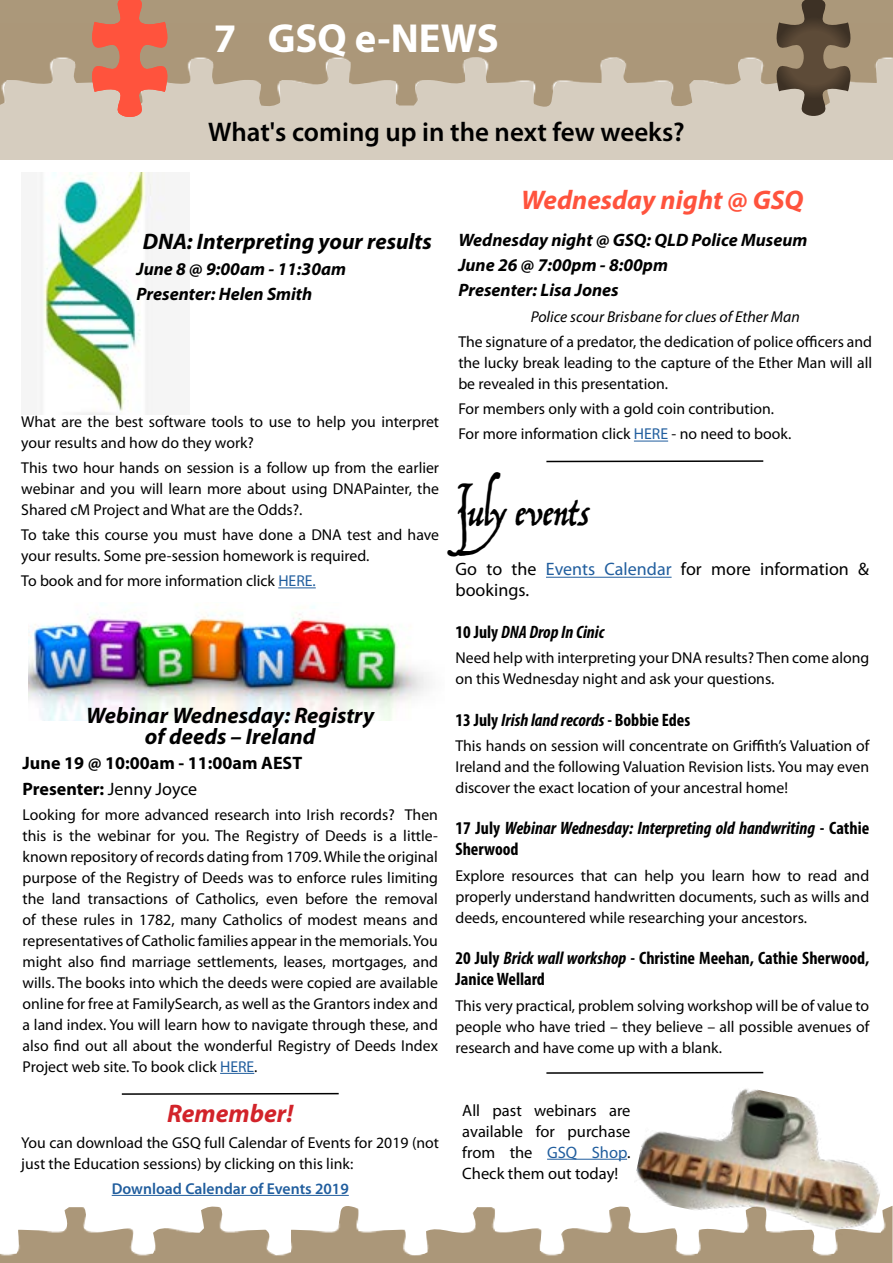
<style>
.page{position:relative;width:893px;height:1263px;background:#fff}
.page>*{position:absolute;margin:0;border:0;box-sizing:border-box;transform-origin:0 0}
.t1{font:700 40.65px "Myriad Pro";color:#fff}
.t2{font:36px "P22 Operina Fiore";letter-spacing:-.01em;color:#000}
.t3{font:600 27px "Myriad Pro";color:#000}
.t4{font:italic 700 27px "Myriad Pro";color:#ff533d}
.t5{font:italic 700 25.5px "Myriad Pro";color:#d2232a}
.t6{font:italic 700 22.5px/21px "Myriad Pro";color:#000;text-align:center}
.t7{font:italic 700 18px/25.2px "Myriad Pro";color:#000}
.t8{font:700 condensed 18px/21px "Myriad Pro";color:#000}
.t9{font:italic 700 condensed 18px/21px "Myriad Pro";color:#000}
.t10{font:18px/21px "Myriad Pro";color:#000}
.t11{font:700 18px/25.2px "Myriad Pro";color:#000}
.t12{font:16.5px/21px "Myriad Pro";color:#000;text-align:justify}
.t13{font:15.75px/21px "Myriad Pro";color:#000;text-align:justify}
.t14{font:italic 15.75px "Myriad Pro";color:#000}
.t15{font:600 15.75px "Myriad Pro";color:#215e9e}
.s1{color:#215e9e}
.s2{font-weight:400}
.s3{font-style:normal}
.s4{font-style:italic}
</style>
<div class="page">
<img style="left:40px;top:173px;width:127px;height:242px">
<img style="left:29px;top:606px;width:400px;height:114px">
<div style="left:0;top:57px;width:893px;height:102px;background:#d6cdbf"></div>
<img style="left:0;top:23px;width:893px;height:84px">
<div style="left:0;top:0;width:893px;height:23px;background:#ab987a"></div>
<svg style="left:773px;top:0;width:81px;height:116px"></svg>
<svg style="left:89px;top:0;width:82px;height:117px"></svg>
<img style="left:0;top:1206px;width:892px;height:57px">
<hr style="left:122px;top:1093px;width:217px;height:2px;background:#000">
<hr style="left:546px;top:460px;width:217px;height:2px;background:#000">
<hr style="left:112px;top:1195px;width:237px;height:1px;background:#215e9e">
<hr style="left:278px;top:587px;width:38px;height:1px;background:#215e9e">
<hr style="left:220px;top:1073px;width:34px;height:1px;background:#215e9e">
<hr style="left:634px;top:441px;width:34px;height:1px;background:#215e9e">
<hr style="left:546px;top:577px;width:126px;height:1px;background:#215e9e">
<hr style="left:546px;top:1072px;width:217px;height:2px;background:#000">
<img style="left:631px;top:1071px;width:262px;height:175px">
<hr style="left:547px;top:1159px;width:80px;height:1px;background:#215e9e">
<h1 class="t1" style="left:214px;top:12px;width:286px">7 GSQ e-NEWS</h1>
<h3 class="t3" style="left:208px;top:114px;width:478px">What's coming up in the next few weeks?</h3>
<h3 class="t6" style="left:143px;top:231px;width:291px">DNA: Interpreting your results</h3>
<p class="t7" style="left:137px;top:255px;width:211px">June 8 @ 9:00am - 11:30am<br>Presenter: Helen Smith</p>
<p class="t13" style="left:21px;top:410px;width:419px">What are the best software tools to use to help you interpret your results and how do they work?</p>
<p class="t13" style="left:21px;top:457px;width:419px">This two hour hands on session is a follow up from the earlier webinar and you will learn more about using DNAPainter, the Shared cM Project and What are the Odds?.</p>
<p class="t13" style="left:21px;top:524px;width:419px">To take this course you must have done a DNA test and have your results. Some pre-session homework is required.</p>
<p class="t13" style="left:21px;top:570px;width:296px">To book and for more information click <span class="s1">HERE.</span></p>
<h3 class="t6" style="left:86px;top:704px;width:290px">Webinar Wednesday: Registry of deeds – Ireland</h3>
<p class="t11" style="left:23px;top:750px;width:281px">June 19 @ 10:00am - 11:00am AEST<br>Presenter: <span class="s2">Jenny Joyce</span></p>
<p class="t13" style="left:23px;top:804px;width:417px">Looking for more advanced research into Irish records? Then this is the webinar for you. The Registry of Deeds is a little&shy;known repository of records dating from 1709. While the original purpose of the Registry of Deeds was to enforce rules limiting the land transactions of Catholics, even before the removal of these rules in 1782, many Catholics of modest means and representatives of Catholic families appear in the memorials. You might also find marriage settlements, leases, mortgages, and wills. The books into which the deeds were copied are available online for free at FamilySearch, as well as the Grantors index and a land index. You will learn how to navigate through these, and also find out all about the wonderful Registry of Deeds Index Project web site. To book click <span class="s1">HERE</span>.</p>
<h3 class="t4" style="left:521px;top:183px;width:284px">Wednesday night @ GSQ</h3>
<p class="t7" style="left:458px;top:227px;width:351px">Wednesday night @ GSQ: QLD Police Museum<br>June 26 @ 7:00pm - 8:00pm<br>Presenter: Lisa Jones</p>
<p class="t14" style="left:531px;top:307px;width:271px">Police scour Brisbane for clues of Ether Man</p>
<p class="t13" style="left:458px;top:331px;width:415px">The signature of a predator, the dedication of police officers and the lucky break leading to the capture of the Ether Man will all be revealed in this presentation.</p>
<p class="t13" style="left:458px;top:396px;width:334px;line-height:25.2px">For members only with a gold coin contribution.<br>For more information click <span class="s1">HERE</span> - no need to book.</p>
<h2 class="t2" style="left:455px;top:491px;width:135px">Julyevents</h2>
<p class="t10" style="left:455px;top:559px;width:415px">Go to the <span class="s1">Events Calendar</span> for more information &amp; bookings.</p>
<p class="t9" style="left:455px;top:621px;width:150px"><span class="s3">10 July</span> DNA Drop In Cinic</p>
<p class="t13" style="left:455px;top:647px;width:415px">Need help with interpreting your DNA results? Then come along on this Wednesday night and ask your questions.</p>
<p class="t8" style="left:455px;top:709px;width:236px">13 July <span class="s4">Irish land records</span> - Bobbie Edes</p>
<p class="t13" style="left:455px;top:735px;width:415px">This hands on session will concentrate on Griffith’s Valuation of Ireland and the following Valuation Revision lists. You may even discover the exact location of your ancestral home!</p>
<p class="t9" style="left:455px;top:818px;width:415px"><span class="s3">17 July</span> Webinar Wednesday: Interpreting old handwriting <span class="s3">- Cathie<br>Sherwood</span></p>
<p class="t13" style="left:455px;top:865px;width:415px">Explore resources that can help you learn how to read and properly understand handwritten documents, such as wills and deeds, encountered while researching your ancestors.</p>
<p class="t8" style="left:455px;top:947px;width:415px">20 July <span class="s4">Brick wall workshop</span> - Christine Meehan, Cathie Sherwood,<br>Janice Wellard</p>
<p class="t13" style="left:455px;top:994px;width:415px">This very practical, problem solving workshop will be of value to people who have tried – they believe – all possible avenues of research and have come up with a blank.</p>
<h3 class="t5" style="left:167px;top:1097px;width:127px">Remember!</h3>
<p class="t13" style="left:21px;top:1131px;width:419px">You can download the GSQ full Calendar of Events for 2019 (not just the Education sessions) by clicking on this link:</p>
<p class="t15" style="left:112px;top:1178px;width:239px">Download Calendar of Events 2019</p>
<p class="t12" style="left:462px;top:1099px;width:170px">All past webinars are available for purchase from the <span class="s1">GSQ Shop</span>.<br>Check them out today!</p>
</div>
